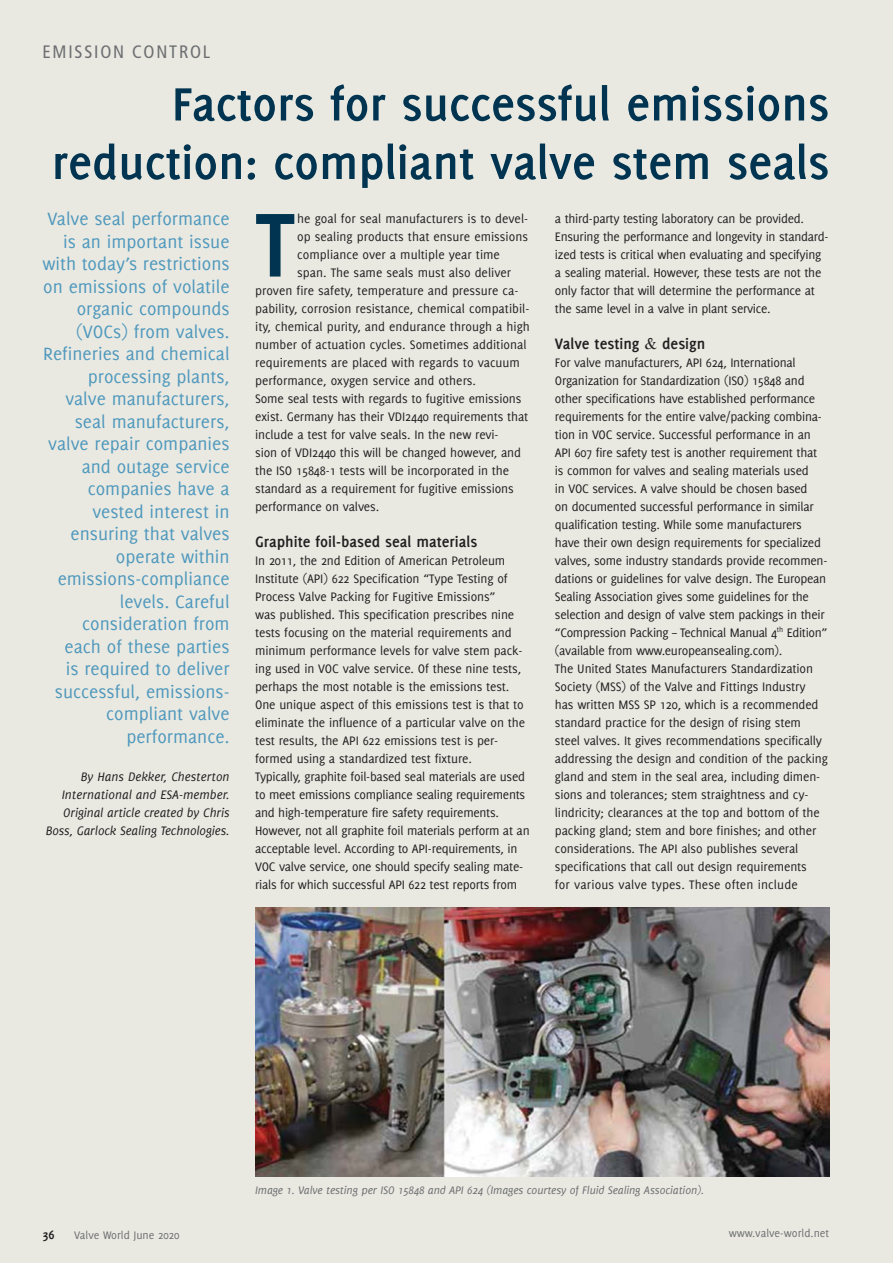
<style>
.page{position:relative;width:893px;height:1263px;background:#e9e9e2}
.page>*{position:absolute;margin:0;border:0;box-sizing:border-box;transform-origin:0 0}
.t1{font:700 99.15px "Delicious";color:#003450}
.t2{font:700 51px/58.5px "Delicious";color:#003450;text-align:right}
.t3{font:19.5px/22.5px "Delicious";color:#4f98bc;text-align:right}
.t4{font:condensed 18px "Frutiger 57";letter-spacing:.1em;color:#6d6e70}
.t5{font:700 16.5px "Delicious";color:#231f20}
.t6{font:13.5px/18px "Delicious";letter-spacing:-.01em;color:#231f20}
.t7{font:italic 13.5px/18px "Delicious";letter-spacing:-.01em;color:#231f20;text-align:right}
.t8{font:700 13.5px "Delicious";color:#231f20}
.t9{font:italic 12px "Delicious";letter-spacing:-.01em;color:#6d6e70}
.t10{font:12px "Delicious";color:#6d6e70}
</style>
<div class="page">
<img style="left:255px;top:908px;width:574px;height:268px">
<h3 class="t4" style="left:43px;top:43px;width:169px">EMISSION CONTROL</h3>
<h2 class="t2" style="left:52px;top:79px;width:779px">Factors for successful emissions reduction: compliant valve stem seals</h2>
<h1 class="t1" style="left:255px;top:204px;width:42px">T</h1>
<p class="t6" style="left:297px;top:210px;width:232px">he goal for seal manufacturers is to devel-</p>
<p class="t3" style="left:43px;top:209px;width:189px">Valve seal performance is an important issue with today’s restrictions on emissions of volatile organic compounds (VOCs) from valves.<br>Refineries and chemical processing plants, valve manufacturers, seal manufacturers, valve repair companies and outage service companies have a vested interest in ensuring that valves operate within emissions-compliance levels. Careful consideration from each of these parties<br>is required to deliver successful, emissions&shy;compliant valve performance.</p>
<p class="t7" style="left:46px;top:768px;width:185px">By Hans Dekker, Chesterton<br>International and ESA-member.<br>Original article created by Chris<br>Boss, Garlock Sealing Technologies.</p>
<p class="t6" style="left:555px;top:210px;width:275px">a third-party testing laboratory can be provided.<br>Ensuring the performance and longevity in standard&shy;ized tests is critical when evaluating and specifying a sealing material. However, these tests are not the only factor that will determine the performance at the same level in a valve in plant service.</p>
<p class="t5" style="left:555px;top:337px;width:86px">Valve testing</p>
<p class="t5" style="left:662px;top:337px;width:45px">design</p>
<p class="t6" style="left:555px;top:354px;width:274px">For valve manufacturers, API 624, International Organization for Standardization (ISO) 15848 and other specifications have established performance requirements for the entire valve/packing combina&shy;tion in VOC service. Successful performance in an API 607 fire safety test is another requirement that is common for valves and sealing materials used<br>in VOC services. A valve should be chosen based<br>on documented successful performance in similar qualification testing. While some manufacturers have their own design requirements for specialized valves, some industry standards provide recommen&shy;dations or guidelines for valve design. The European Sealing Association gives some guidelines for the selection and design of valve stem packings in their “Compression Packing – Technical Manual 4<sup>th</sup> Edition” (available from www.europeansealing.com).<br>The United States Manufacturers Standardization Society (MSS) of the Valve and Fittings Industry<br>has written MSS SP 120, which is a recommended standard practice for the design of rising stem steel valves. It gives recommendations specifically addressing the design and condition of the packing gland and stem in the seal area, including dimen&shy;sions and tolerances; stem straightness and cy&shy;lindricity; clearances at the top and bottom of the packing gland; stem and bore finishes; and other considerations. The API also publishes several specifications that call out design requirements<br>for various valve types. These often include</p>
<p class="t6" style="left:297px;top:228px;width:232px">op sealing products that ensure emissions</p>
<p class="t6" style="left:297px;top:246px;width:204px">compliance over a multiple year time</p>
<p class="t6" style="left:297px;top:264px;width:215px">span. The same seals must also deliver</p>
<p class="t6" style="left:255px;top:282px;width:265px">proven fire safety, temperature and pressure ca-</p>
<p class="t6" style="left:255px;top:300px;width:276px">pability, corrosion resistance, chemical compatibil-</p>
<p class="t6" style="left:255px;top:318px;width:276px">ity, chemical purity, and endurance through a high</p>
<p class="t6" style="left:255px;top:336px;width:273px">number of actuation cycles. Sometimes additional</p>
<p class="t6" style="left:255px;top:354px;width:266px">requirements are placed with regards to vacuum</p>
<p class="t6" style="left:255px;top:372px;width:222px">performance, oxygen service and others.</p>
<p class="t6" style="left:255px;top:390px;width:268px">Some seal tests with regards to fugitive emissions</p>
<p class="t6" style="left:255px;top:408px;width:275px">exist. Germany has their VDI2440 requirements that</p>
<p class="t6" style="left:255px;top:426px;width:245px">include a test for valve seals. In the new revi-</p>
<p class="t6" style="left:255px;top:444px;width:267px">sion of VDI2440 this will be changed however, and</p>
<p class="t6" style="left:255px;top:462px;width:256px">the ISO 15848-1 tests will be incorporated in the</p>
<p class="t6" style="left:255px;top:480px;width:260px">standard as a requirement for fugitive emissions</p>
<p class="t6" style="left:255px;top:498px;width:126px">performance on valves.</p>
<p class="t5" style="left:255px;top:535px;width:224px">Graphite foil-based seal materials</p>
<p class="t6" style="left:255px;top:552px;width:276px">In 2011, the 2nd Edition of American Petroleum Institute (API) 622 Specification “Type Testing of Process Valve Packing for Fugitive Emissions”<br>was published. This specification prescribes nine tests focusing on the material requirements and minimum performance levels for valve stem pack&shy;ing used in VOC valve service. Of these nine tests, perhaps the most notable is the emissions test.<br>One unique aspect of this emissions test is that to eliminate the influence of a particular valve on the test results, the API 622 emissions test is per&shy;formed using a standardized test fixture.<br>Typically, graphite foil-based seal materials are used to meet emissions compliance sealing requirements and high-temperature fire safety requirements.<br>However, not all graphite foil materials perform at an acceptable level. According to API-requirements, in VOC valve service, one should specify sealing mate&shy;rials for which successful API 622 test reports from</p>
<p class="t8" style="left:43px;top:1229px;width:14px">36</p>
<p class="t9" style="left:255px;top:1185px;width:451px">Image 1. Valve testing per ISO 15848 and API 624 (Images courtesy of Fluid Sealing Association).</p>
<p class="t10" style="left:74px;top:1231px;width:107px">Valve World June 2020</p>
<p class="t10" style="left:729px;top:1228px;width:102px">www.valve-world.net</p>
</div>
